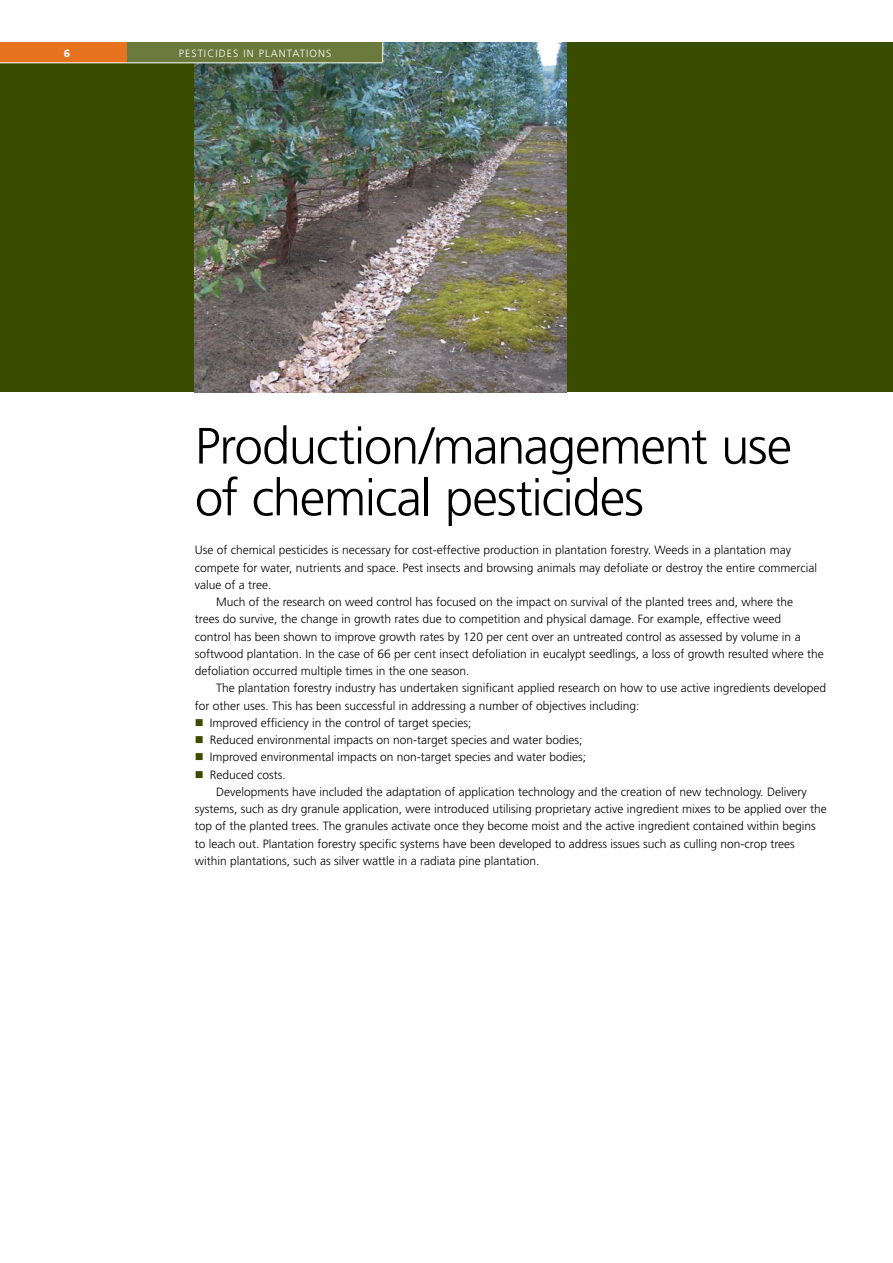
<style>
.page{position:relative;width:893px;height:1263px;background:#fff}
.page>*{position:absolute;margin:0;border:0;box-sizing:border-box;transform-origin:0 0}
.t1{font:300 51px/51.8px "Frutiger";letter-spacing:-.025em;color:#000}
.t2{font:300 12px "Frutiger";color:#000}
.t3{font:300 10.5px "Frutiger";letter-spacing:.1em;color:#fff}
.t4{font:900 10.5px "Frutiger";color:#fff}
.s1{color:#3a4c00}
</style>
<div class="page">
<div style="left:0;top:43px;width:893px;height:349px;background:#3a4c00"></div>
<img style="left:195px;top:43px;width:372px;height:349px">
<div style="left:0;top:43px;width:128px;height:20px;background:#e7731e"></div>
<div style="left:128px;top:43px;width:255px;height:20px;background:#6d7a3e"></div>
<svg style="left:382px;top:43px;width:1px;height:19px"></svg>
<hr style="left:0;top:62px;width:128px;height:1px;background:#fff">
<hr style="left:128px;top:62px;width:255px;height:1px;background:#fff">
<p class="t4" style="left:64px;top:47px;width:8px">6</p>
<p class="t3" style="left:179px;top:49px;width:154px">PESTICIDES IN PLANTATIONS</p>
<h1 class="t1" style="left:195px;top:423px;width:599px">Production/management use of chemical pesticides</h1>
<p class="t2" style="left:195px;top:545px;width:598px">Use of chemical pesticides is necessary for cost-effective production in plantation forestry. Weeds in a plantation may</p>
<p class="t2" style="left:195px;top:562px;width:624px">compete for water, nutrients and space. Pest insects and browsing animals may defoliate or destroy the entire commercial</p>
<p class="t2" style="left:195px;top:579px;width:78px">value of a tree.</p>
<p class="t2" style="left:216px;top:597px;width:579px">Much of the research on weed control has focused on the impact on survival of the planted trees and, where the</p>
<p class="t2" style="left:195px;top:614px;width:588px">trees do survive, the change in growth rates due to competition and physical damage. For example, effective weed</p>
<p class="t2" style="left:195px;top:631px;width:607px">control has been shown to improve growth rates by 120 per cent over an untreated control as assessed by volume in a</p>
<p class="t2" style="left:195px;top:648px;width:630px">softwood plantation. In the case of 66 per cent insect defoliation in eucalypt seedlings, a loss of growth resulted where the</p>
<p class="t2" style="left:195px;top:666px;width:276px">defoliation occurred multiple times in the one season.</p>
<p class="t2" style="left:216px;top:683px;width:611px">The plantation forestry industry has undertaken significant applied research on how to use active ingredients developed</p>
<p class="t2" style="left:195px;top:700px;width:446px">for other uses. This has been successful in addressing a number of objectives including:</p>
<p class="t2" style="left:195px;top:717px;width:278px"><span class="s1">■</span> Improved efficiency in the control of target species;</p>
<p class="t2" style="left:195px;top:735px;width:389px"><span class="s1">■</span> Reduced environmental impacts on non-target species and water bodies;</p>
<p class="t2" style="left:195px;top:752px;width:393px"><span class="s1">■</span> Improved environmental impacts on non-target species and water bodies;</p>
<p class="t2" style="left:195px;top:769px;width:92px"><span class="s1">■</span> Reduced costs.</p>
<p class="t2" style="left:216px;top:786px;width:592px">Developments have included the adaptation of application technology and the creation of new technology. Delivery</p>
<p class="t2" style="left:195px;top:804px;width:633px">systems, such as dry granule application, were introduced utilising proprietary active ingredient mixes to be applied over the</p>
<p class="t2" style="left:195px;top:821px;width:622px">top of the planted trees. The granules activate once they become moist and the active ingredient contained within begins</p>
<p class="t2" style="left:195px;top:838px;width:601px">to leach out. Plantation forestry specific systems have been developed to address issues such as culling non-crop trees</p>
<p class="t2" style="left:195px;top:855px;width:346px">within plantations, such as silver wattle in a radiata pine plantation.</p>
</div>
